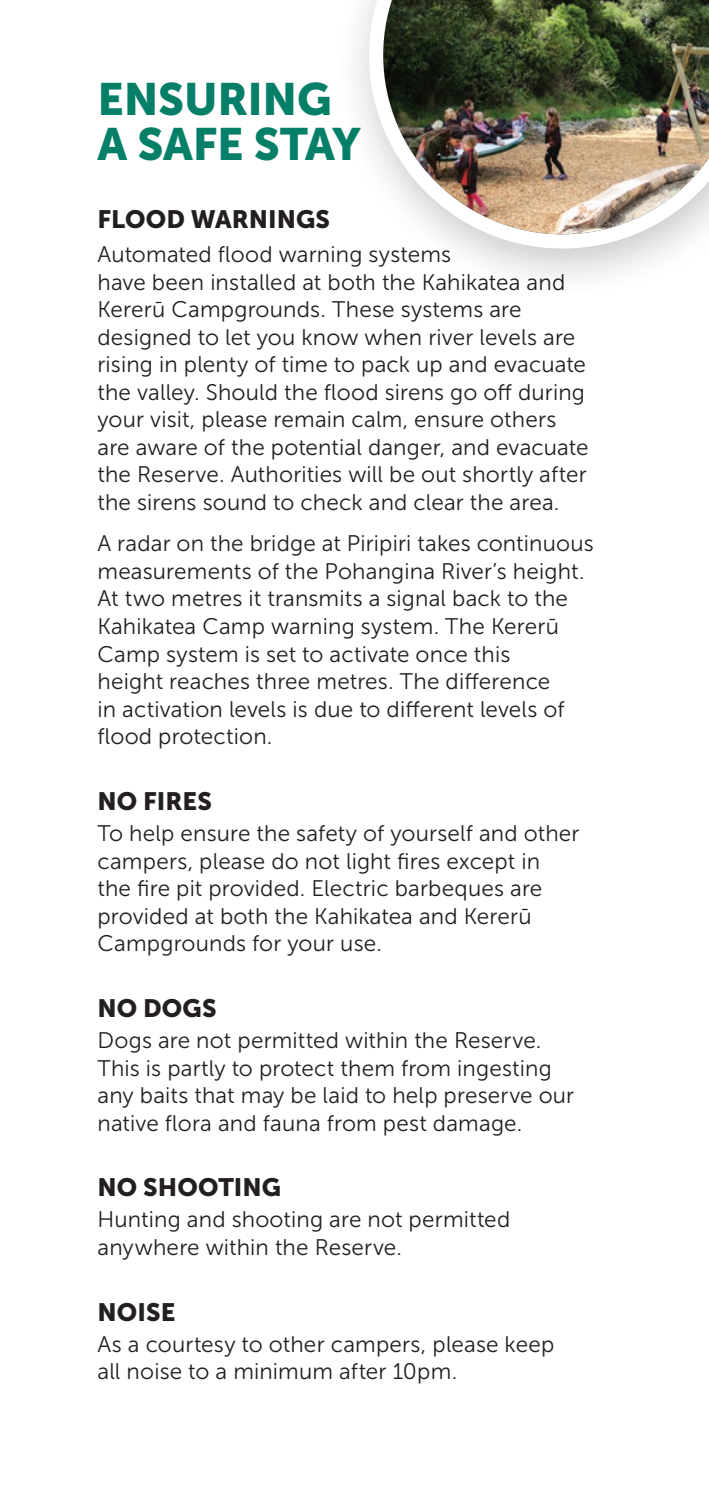
<style>
.page{position:relative;width:709px;height:1489px;background:#fff}
.page>*{position:absolute;margin:0;border:0;box-sizing:border-box;transform-origin:0 0}
.t1{font:45px/45px "Museo Sans 900";letter-spacing:-.005em;color:#057f67}
.t2{font:25px "Museo Sans 900";letter-spacing:.005em;color:#231f20}
.t3{font:22.5px/27.5px "Museo Sans 300";letter-spacing:.005em;color:#231f20}
</style>
<div class="page">
<div style="left:334px;top:0;width:375px;height:301px;background:#231f20;opacity:.25"></div>
<img style="left:369px;top:0;width:340px;height:248px">
<p class="t1" style="left:97px;top:76px;width:265px">ENSURING<br>A SAFE STAY</p>
<p class="t2" style="left:97px;top:204px;width:234px">FLOOD WARNINGS</p>
<p class="t3" style="left:97px;top:241px;width:492px">Automated flood warning systems<br>have been installed at both the Kahikatea and Kererū Campgrounds. These systems are designed to let you know when river levels are rising in plenty of time to pack up and evacuate the valley. Should the flood sirens go off during your visit, please remain calm, ensure others are aware of the potential danger, and evacuate the Reserve. Authorities will be out shortly after the sirens sound to check and clear the area.</p>
<p class="t3" style="left:97px;top:530px;width:498px">A radar on the bridge at Piripiri takes continuous measurements of the Pohangina River’s height.<br>At two metres it transmits a signal back to the Kahikatea Camp warning system. The Kererū Camp system is set to activate once this<br>height reaches three metres. The difference<br>in activation levels is due to different levels of flood protection.</p>
<p class="t2" style="left:97px;top:787px;width:116px">NO FIRES</p>
<p class="t3" style="left:97px;top:819px;width:483px">To help ensure the safety of yourself and other campers, please do not light fires except in<br>the fire pit provided. Electric barbeques are provided at both the Kahikatea and Kererū Campgrounds for your use.</p>
<p class="t2" style="left:97px;top:993px;width:121px">NO DOGS</p>
<p class="t3" style="left:97px;top:1026px;width:478px">Dogs are not permitted within the Reserve.<br>This is partly to protect them from ingesting any baits that may be laid to help preserve our native flora and fauna from pest damage.</p>
<p class="t2" style="left:97px;top:1173px;width:185px">NO SHOOTING</p>
<p class="t3" style="left:97px;top:1206px;width:414px">Hunting and shooting are not permitted anywhere within the Reserve.</p>
<p class="t2" style="left:97px;top:1297px;width:80px">NOISE</p>
<p class="t3" style="left:97px;top:1330px;width:458px">As a courtesy to other campers, please keep all noise to a minimum after 10pm.</p>
</div>
